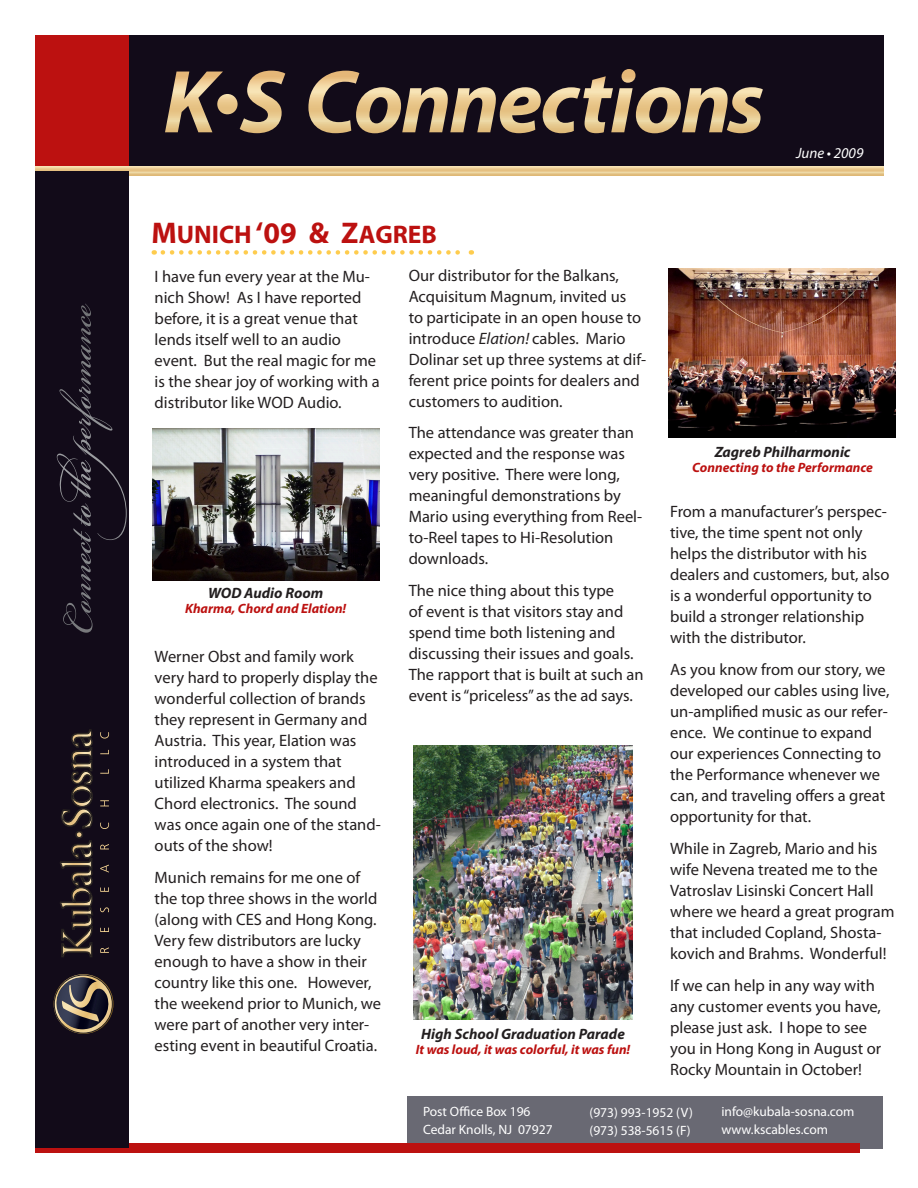
<style>
.page{position:relative;width:918px;height:1188px;background:#fff}
.page>*{position:absolute;margin:0;border:0;box-sizing:border-box;transform-origin:0 0}
.Headline{font:25.5px "Myriad Pro Bold SC850";color:#bc1110}
.Body{font:16.5px/21px "Myriad Pro";color:#231f20}
.t1{font:italic 700 15px "Myriad Pro";color:#231f20}
.Masthead{font:italic 15px "Myriad Pro";color:#fff}
.t2{font:13.5px/18px "Myriad Pro";color:#fff}
.t3{font:italic 700 13.5px "Myriad Pro";color:#bc1110}
.s1{font-size:30px}
.s2{font-style:italic}
</style>
<div class="page">
<svg style="left:35px;top:165px;width:849px;height:11px;background:#d6b885"></svg>
<div style="left:407px;top:1096px;width:475px;height:53px;background:#696973"></div>
<div style="left:35px;top:1143px;width:825px;height:10px;background:#bc1110"></div>
<div style="left:109px;top:35px;width:775px;height:130px;background:#120b19"></div>
<div style="left:35px;top:35px;width:93px;height:130px;background:#bc1110"></div>
<div style="left:35px;top:171px;width:93px;height:977px;background:#120b19"></div>
<svg style="left:57px;top:454px;width:36px;height:179px"></svg>
<svg style="left:79px;top:304px;width:11px;height:99px"></svg>
<svg style="left:100px;top:947px;width:9px;height:6px"></svg>
<svg style="left:100px;top:928px;width:9px;height:4px"></svg>
<svg style="left:100px;top:907px;width:9px;height:5px"></svg>
<svg style="left:100px;top:887px;width:9px;height:5px"></svg>
<svg style="left:100px;top:865px;width:9px;height:8px"></svg>
<svg style="left:100px;top:844px;width:9px;height:5px"></svg>
<svg style="left:100px;top:823px;width:9px;height:6px"></svg>
<svg style="left:100px;top:800px;width:9px;height:6px"></svg>
<svg style="left:100px;top:769px;width:9px;height:5px"></svg>
<svg style="left:100px;top:750px;width:9px;height:4px"></svg>
<svg style="left:100px;top:732px;width:9px;height:7px"></svg>
<svg style="left:60px;top:729px;width:33px;height:228px"></svg>
<svg style="left:53px;top:975px;width:59px;height:58px"></svg>
<div style="left:54px;top:975px;width:58px;height:58px;border:1px solid #231f20;border-radius:50%"></div>
<svg style="left:165px;top:72px;width:58px;height:60px"></svg>
<svg style="left:217px;top:94px;width:21px;height:20px"></svg>
<svg style="left:240px;top:71px;width:45px;height:62px"></svg>
<svg style="left:308px;top:69px;width:455px;height:64px"></svg>
<svg style="left:163px;top:250px;width:309px;height:5px"></svg>
<img style="left:669px;top:268px;width:226px;height:170px">
<img style="left:152px;top:429px;width:227px;height:151px">
<img style="left:413px;top:745px;width:220px;height:274px">
<p class="Masthead" style="left:796px;top:144px;width:69px">June • 2009</p>
<p class="Headline" style="left:152px;top:218px;width:287px"><span class="s1">M</span>UNICH <span class="s1">‘09 &amp; Z</span>AGREB</p>
<p class="Body" style="left:155px;top:265px;width:227px">I have fun every year at the Mu&shy;nich Show! As I have reported before, it is a great venue that lends itself well to an audio event. But the real magic for me is the shear joy of working with a distributor like WOD Audio.</p>
<p class="t1" style="left:208px;top:583px;width:117px">WOD Audio Room</p>
<p class="t3" style="left:185px;top:599px;width:163px">Kharma, Chord and Elation!</p>
<p class="Body" style="left:155px;top:646px;width:228px">Werner Obst and family work very hard to properly display the wonderful collection of brands they represent in Germany and<br>Austria. This year, Elation was introduced in a system that utilized Kharma speakers and<br>Chord electronics. The sound was once again one of the stand&shy;outs of the show!</p>
<p class="Body" style="left:155px;top:867px;width:228px">Munich remains for me one of the top three shows in the world (along with CES and Hong Kong.<br>Very few distributors are lucky enough to have a show in their country like this one. However, the weekend prior to Munich, we were part of another very inter&shy;esting event in beautiful Croatia.</p>
<p class="Body" style="left:409px;top:264px;width:239px">Our distributor for the Balkans,<br>Acquisitum Magnum, invited us<br>to participate in an open house to introduce <span class="s2">Elation!</span> cables. Mario<br>Dolinar set up three systems at dif&shy;ferent price points for dealers and customers to audition.</p>
<p class="Body" style="left:409px;top:422px;width:235px">The attendance was greater than expected and the response was very positive. There were long, meaningful demonstrations by<br>Mario using everything from Reel&shy;to-Reel tapes to Hi-Resolution downloads.</p>
<p class="Body" style="left:409px;top:580px;width:237px">The nice thing about this type<br>of event is that visitors stay and spend time both listening and discussing their issues and goals.<br>The rapport that is built at such an event is “priceless” as the ad says.</p>
<p class="t1" style="left:421px;top:1024px;width:205px">High School Graduation Parade</p>
<p class="t3" style="left:416px;top:1041px;width:216px">It was loud, it was colorful, it was fun!</p>
<p class="t1" style="left:715px;top:442px;width:137px">Zagreb Philharmonic</p>
<p class="t3" style="left:692px;top:458px;width:182px">Connecting to the Performance</p>
<p class="Body" style="left:670px;top:501px;width:221px">From a manufacturer’s perspec&shy;tive, the time spent not only helps the distributor with his dealers and customers, but, also is a wonderful opportunity to build a stronger relationship with the distributor.</p>
<p class="Body" style="left:670px;top:659px;width:221px">As you know from our story, we developed our cables using live, un-amplified music as our refer&shy;ence. We continue to expand our experiences Connecting to the Performance whenever we can, and traveling offers a great opportunity for that.</p>
<p class="Body" style="left:670px;top:838px;width:226px">While in Zagreb, Mario and his wife Nevena treated me to the<br>Vatroslav Lisinski Concert Hall where we heard a great program that included Copland, Shosta&shy;kovich and Brahms. Wonderful!</p>
<p class="Body" style="left:670px;top:974px;width:213px">If we can help in any way with any customer events you have, please just ask. I hope to see you in Hong Kong in August or<br>Rocky Mountain in October!</p>
<p class="t2" style="left:423px;top:1102px;width:109px">Post Office Box 196</p>
<p class="t2" style="left:423px;top:1120px;width:131px">Cedar Knolls, NJ 07927</p>
<p class="t2" style="left:590px;top:1103px;width:105px">(973) 993-1952 (V)</p>
<p class="t2" style="left:590px;top:1121px;width:103px">(973) 538-5615 (F)</p>
<p class="t2" style="left:721px;top:1102px;width:135px">info@kubala-sosna.com www.kscables.com</p>
</div>
